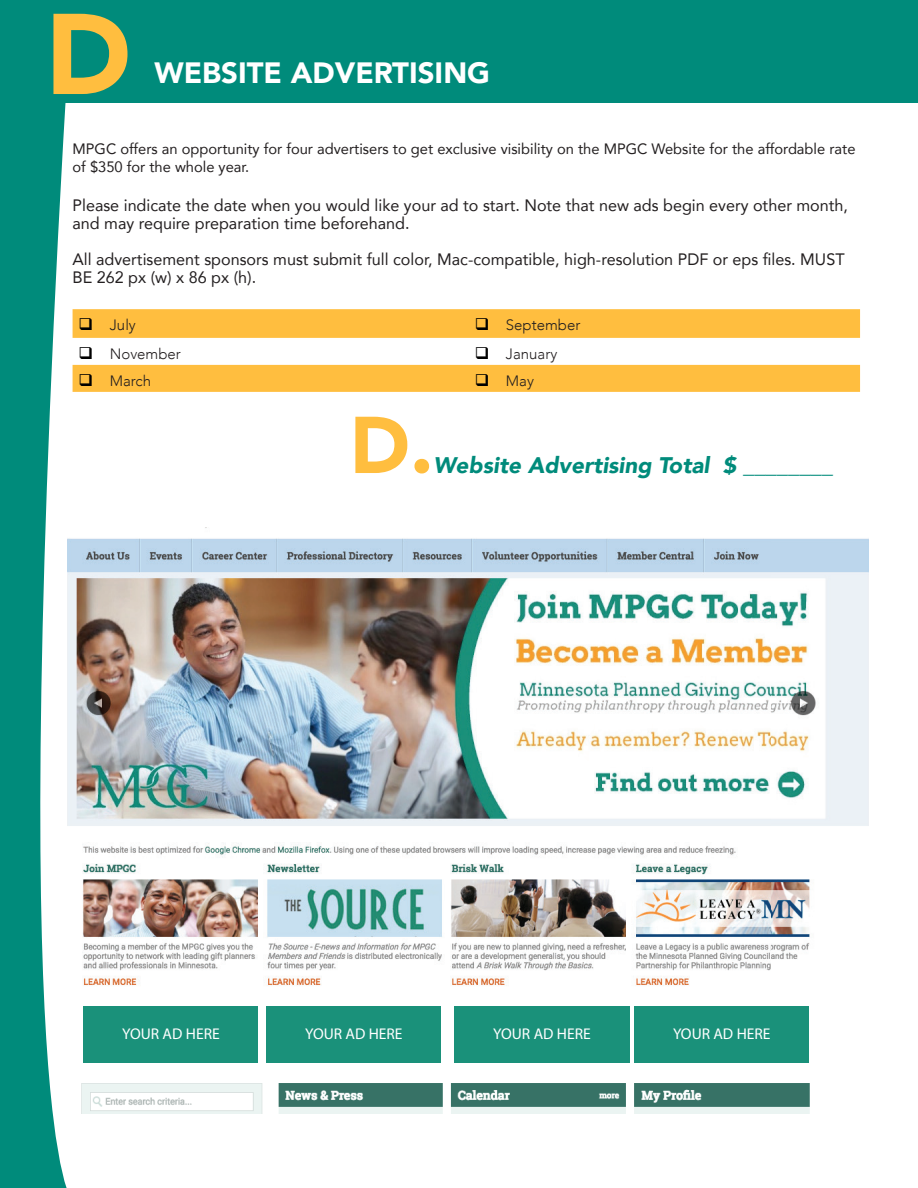
<style>
.page{position:relative;width:918px;height:1188px;background:#fff}
.page>*{position:absolute;margin:0;border:0;box-sizing:border-box;transform-origin:0 0}
.t1{font:900 113.4px "Avenir";color:#ffbe3f}
.t2{font:900 79.5px "Avenir";color:#ffbe3f}
.t3{font:900 29.4px "Avenir";color:#fff}
.t4{font:italic 900 22.5px "Avenir";color:#008b7b}
.t5{font:16.5px/18px "Avenir";color:#231f20}
.t6{font:15.6px "Myriad Pro";color:#fff}
.t7{font:15px/18px "Avenir";color:#231f20}
.t8{font:300 15px "Avenir";color:#231f20}
.s1{color:#000}
</style>
<div class="page">
<img style="left:81px;top:1083px;width:729px;height:30px">
<img style="left:73px;top:527px;width:796px;height:459px">
<div style="left:84px;top:1006px;width:174px;height:57px;background:#1a917a"></div>
<div style="left:267px;top:1006px;width:174px;height:57px;background:#1a917a"></div>
<div style="left:454px;top:1006px;width:176px;height:57px;background:#1a917a"></div>
<div style="left:635px;top:1006px;width:174px;height:57px;background:#1a917a"></div>
<svg style="left:0;top:102px;width:73px;height:1086px;fill:#008b7b"></svg>
<div style="left:0;top:0;width:918px;height:102px;background:#008b7b"></div>
<svg style="left:73px;top:309px;width:787px;height:83px;fill:#ffbe3f"></svg>
<p class="t1" style="left:45px;top:-43px;width:88px">D</p>
<p class="t3" style="left:154px;top:48px;width:337px">WEBSITE ADVERTISING</p>
<p class="t7" style="left:73px;top:139px;width:784px">MPGC offers an opportunity for four advertisers to get exclusive visibility on the MPGC Website for the affordable rate of $350 for the whole year.</p>
<p class="t5" style="left:73px;top:195px;width:777px">Please indicate the date when you would like your ad to start. Note that new ads begin every other month, and may require preparation time beforehand.</p>
<p class="t5" style="left:73px;top:249px;width:774px">All advertisement sponsors must submit full color, Mac-compatible, high-resolution PDF or eps files. MUST<br>BE 262 px (w) x 86 px (h).</p>
<p class="t8" style="left:79px;top:316px;width:59px"><span class="s1">❑</span> July</p>
<p class="t8" style="left:475px;top:316px;width:107px"><span class="s1">❑</span> September</p>
<p class="t8" style="left:79px;top:345px;width:104px"><span class="s1">❑</span> November</p>
<p class="t8" style="left:475px;top:345px;width:84px"><span class="s1">❑</span> January</p>
<p class="t8" style="left:79px;top:372px;width:74px"><span class="s1">❑</span> March</p>
<p class="t8" style="left:475px;top:372px;width:61px"><span class="s1">❑</span> May</p>
<p class="t2" style="left:350px;top:377px;width:85px">D.</p>
<p class="t4" style="left:434px;top:447px;width:401px">Website Advertising Total $ ________</p>
<p class="t6" style="left:122px;top:1025px;width:99px">YOUR AD HERE</p>
<p class="t6" style="left:305px;top:1025px;width:99px">YOUR AD HERE</p>
<p class="t6" style="left:493px;top:1025px;width:99px">YOUR AD HERE</p>
<p class="t6" style="left:673px;top:1025px;width:99px">YOUR AD HERE</p>
</div>
